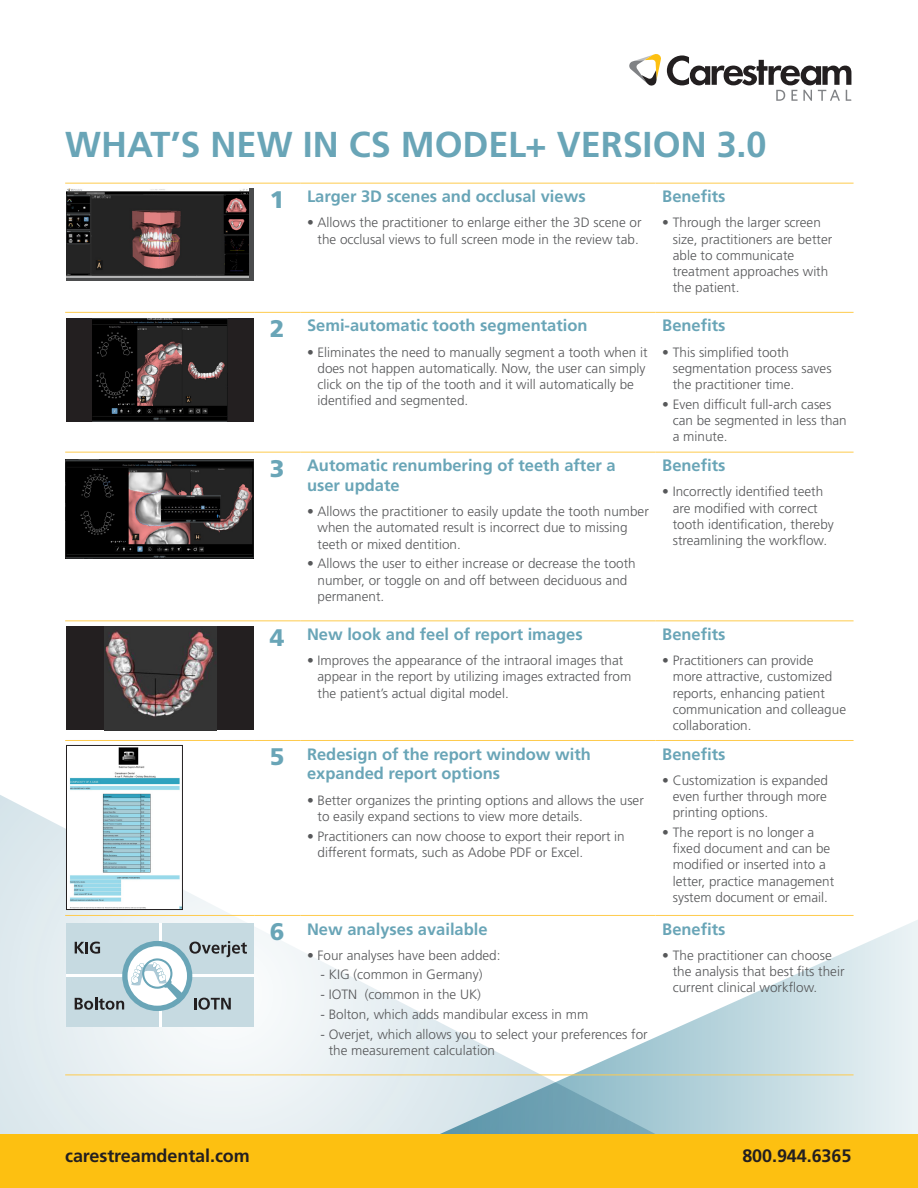
<style>
.page{position:relative;width:918px;height:1188px;background:#fff}
.page>*{position:absolute;margin:0;border:0;box-sizing:border-box;transform-origin:0 0}
.t1{font:700 36px "Frutiger LT Std";color:#69a5b7}
.Number{font:900 24px "Frutiger LT Std";color:#69a5b7}
.t2{font:700 18px "Frutiger LT Std";letter-spacing:-.005em;color:#231f20}
.Subhead{font:700 16.5px/19.8px "Frutiger LT Std";color:#69a5b7}
.Features{font:300 13.5px/16.2px "Frutiger LT Std";color:#57585a}
</style>
<div class="page">
<svg style="left:668px;top:920px;width:250px;height:214px"></svg>
<svg style="left:0;top:795px;width:668px;height:339px"></svg>
<svg style="left:667px;top:55px;width:184px;height:46px"></svg>
<svg style="left:629px;top:54px;width:32px;height:32px"></svg>
<div style="left:0;top:1134px;width:918px;height:54px;background:#fdc011"></div>
<hr style="left:65px;top:183px;width:189px;height:1px;background:#fecb4e">
<hr style="left:254px;top:183px;width:46px;height:1px;background:#fecb4e">
<hr style="left:300px;top:183px;width:356px;height:1px;background:#fecb4e">
<hr style="left:656px;top:183px;width:198px;height:1px;background:#fecb4e">
<hr style="left:65px;top:312px;width:189px;height:1px;background:#fecb4e">
<hr style="left:254px;top:312px;width:46px;height:1px;background:#fecb4e">
<hr style="left:300px;top:312px;width:356px;height:1px;background:#fecb4e">
<hr style="left:656px;top:312px;width:198px;height:1px;background:#fecb4e">
<hr style="left:65px;top:452px;width:189px;height:1px;background:#fecb4e">
<hr style="left:254px;top:452px;width:46px;height:1px;background:#fecb4e">
<hr style="left:300px;top:452px;width:356px;height:1px;background:#fecb4e">
<hr style="left:656px;top:452px;width:198px;height:1px;background:#fecb4e">
<hr style="left:65px;top:620px;width:189px;height:1px;background:#fecb4e">
<hr style="left:254px;top:620px;width:46px;height:1px;background:#fecb4e">
<hr style="left:300px;top:620px;width:356px;height:1px;background:#fecb4e">
<hr style="left:656px;top:620px;width:198px;height:1px;background:#fecb4e">
<hr style="left:65px;top:740px;width:189px;height:1px;background:#fecb4e">
<hr style="left:254px;top:740px;width:46px;height:1px;background:#fecb4e">
<hr style="left:300px;top:740px;width:356px;height:1px;background:#fecb4e">
<hr style="left:656px;top:740px;width:198px;height:1px;background:#fecb4e">
<hr style="left:65px;top:915px;width:189px;height:1px;background:#fecb4e">
<hr style="left:254px;top:915px;width:46px;height:1px;background:#fecb4e">
<hr style="left:300px;top:915px;width:356px;height:1px;background:#fecb4e">
<hr style="left:656px;top:915px;width:198px;height:1px;background:#fecb4e">
<hr style="left:65px;top:1075px;width:189px;height:1px;background:#fecb4e">
<hr style="left:254px;top:1075px;width:46px;height:1px;background:#fecb4e">
<hr style="left:300px;top:1075px;width:356px;height:1px;background:#fecb4e">
<hr style="left:656px;top:1075px;width:198px;height:1px;background:#fecb4e">
<div style="left:67px;top:188px;width:187px;height:92px;background:linear-gradient(to right,#4b4c4d,#4b4c4d)"></div>
<img style="left:67px;top:188px;width:182px;height:89px">
<img style="left:65px;top:459px;width:189px;height:100px">
<div style="left:67px;top:318px;width:187px;height:103px;background:#231f20"></div>
<img style="left:92px;top:318px;width:135px;height:103px">
<div style="left:67px;top:627px;width:187px;height:103px;background:#231f20"></div>
<img style="left:104px;top:627px;width:112px;height:103px">
<img style="left:68px;top:747px;width:113px;height:161px">
<div style="left:66px;top:745px;width:117px;height:165px;border:1px solid #231f20"></div>
<div style="left:67px;top:923px;width:187px;height:104px;background:#c6dae1"></div>
<hr style="left:159px;top:923px;width:2px;height:103px;background:#fff">
<hr style="left:67px;top:974px;width:187px;height:2px;background:#fff">
<svg style="left:75px;top:941px;width:172px;height:70px"></svg>
<p class="t1" style="left:65px;top:124px;width:703px">WHAT’S NEW IN CS MODEL+ VERSION 3.0</p>
<p class="Number" style="left:270px;top:185px;width:16px">1</p>
<p class="Subhead" style="left:307px;top:187px;width:280px">Larger 3D scenes and occlusal views</p>
<p class="Features" style="left:307px;top:215px;width:336px;text-align:center">• Allows the practitioner to enlarge either the 3D scene or the occlusal views to full screen mode in the review tab.</p>
<p class="Subhead" style="left:662px;top:187px;width:65px">Benefits</p>
<p class="Features" style="left:673px;top:215px;width:161px;text-indent:-11px">• Through the larger screen size, practitioners are better able to communicate treatment approaches with the patient.</p>
<p class="Number" style="left:270px;top:314px;width:16px">2</p>
<p class="Subhead" style="left:307px;top:316px;width:282px">Semi-automatic tooth segmentation</p>
<p class="Features" style="left:318px;top:344px;width:332px;text-indent:-11px">• Eliminates the need to manually segment a tooth when it does not happen automatically. Now, the user can simply click on the tip of the tooth and it will automatically be identified and segmented.</p>
<p class="Number" style="left:270px;top:454px;width:16px">3</p>
<p class="Subhead" style="left:307px;top:456px;width:310px">Automatic renumbering of teeth after a user update</p>
<p class="Features" style="left:318px;top:504px;width:333px;text-indent:-11px">• Allows the practitioner to easily update the tooth number when the automated result is incorrect due to missing teeth or mixed dentition.</p>
<p class="Features" style="left:318px;top:556px;width:320px;text-indent:-11px">• Allows the user to either increase or decrease the tooth number, or toggle on and off between deciduous and permanent.</p>
<p class="Number" style="left:270px;top:623px;width:16px">4</p>
<p class="Subhead" style="left:307px;top:624px;width:277px">New look and feel of report images</p>
<p class="Features" style="left:318px;top:653px;width:315px;text-indent:-11px">• Improves the appearance of the intraoral images that appear in the report by utilizing images extracted from the patient’s actual digital model.</p>
<p class="Number" style="left:270px;top:742px;width:16px">5</p>
<p class="Subhead" style="left:307px;top:744px;width:285px">Redesign of the report window with expanded report options</p>
<p class="Features" style="left:318px;top:792px;width:328px;text-indent:-11px">• Better organizes the printing options and allows the user to easily expand sections to view more details.</p>
<p class="Features" style="left:318px;top:828px;width:309px;text-indent:-11px">• Practitioners can now choose to export their report in different formats, such as Adobe PDF or Excel.</p>
<p class="Number" style="left:270px;top:917px;width:16px">6</p>
<p class="Subhead" style="left:307px;top:919px;width:182px">New analyses available</p>
<p class="Features" style="left:307px;top:947px;width:195px">• Four analyses have been added:</p>
<p class="Features" style="left:321px;top:967px;width:163px">- KIG (common in Germany)</p>
<p class="Features" style="left:321px;top:987px;width:162px">- IOTN (common in the UK)</p>
<p class="Features" style="left:321px;top:1006px;width:269px">- Bolton, which adds mandibular excess in mm</p>
<p class="Features" style="left:329px;top:1026px;width:321px;text-indent:-8px">- Overjet, which allows you to select your preferences for the measurement calculation</p>
<p class="Subhead" style="left:662px;top:316px;width:65px">Benefits</p>
<p class="Features" style="left:673px;top:344px;width:160px;text-indent:-11px">• This simplified tooth segmentation process saves the practitioner time.</p>
<p class="Features" style="left:673px;top:396px;width:175px;text-indent:-11px">• Even difficult full-arch cases can be segmented in less than a minute.</p>
<p class="Subhead" style="left:662px;top:456px;width:65px">Benefits</p>
<p class="Features" style="left:673px;top:484px;width:163px;text-indent:-11px">• Incorrectly identified teeth are modified with correct tooth identification, thereby streamlining the workflow.</p>
<p class="Subhead" style="left:662px;top:624px;width:65px">Benefits</p>
<p class="Features" style="left:673px;top:653px;width:175px;text-indent:-11px">• Practitioners can provide more attractive, customized reports, enhancing patient communication and colleague collaboration.</p>
<p class="Subhead" style="left:662px;top:744px;width:65px">Benefits</p>
<p class="Features" style="left:673px;top:772px;width:157px;text-align:justify;text-indent:-11px">• Customization is expanded even further through more printing options.</p>
<p class="Features" style="left:673px;top:824px;width:163px;text-indent:-11px">• The report is no longer a fixed document and can be modified or inserted into a letter, practice management system document or email.</p>
<p class="Subhead" style="left:662px;top:919px;width:65px">Benefits</p>
<p class="Features" style="left:673px;top:947px;width:173px;text-indent:-11px">• The practitioner can choose the analysis that best fits their current clinical workflow.</p>
<p class="t2" style="left:65px;top:1146px;width:186px">carestreamdental.com</p>
<p class="t2" style="left:742px;top:1146px;width:111px">800.944.6365</p>
</div>
